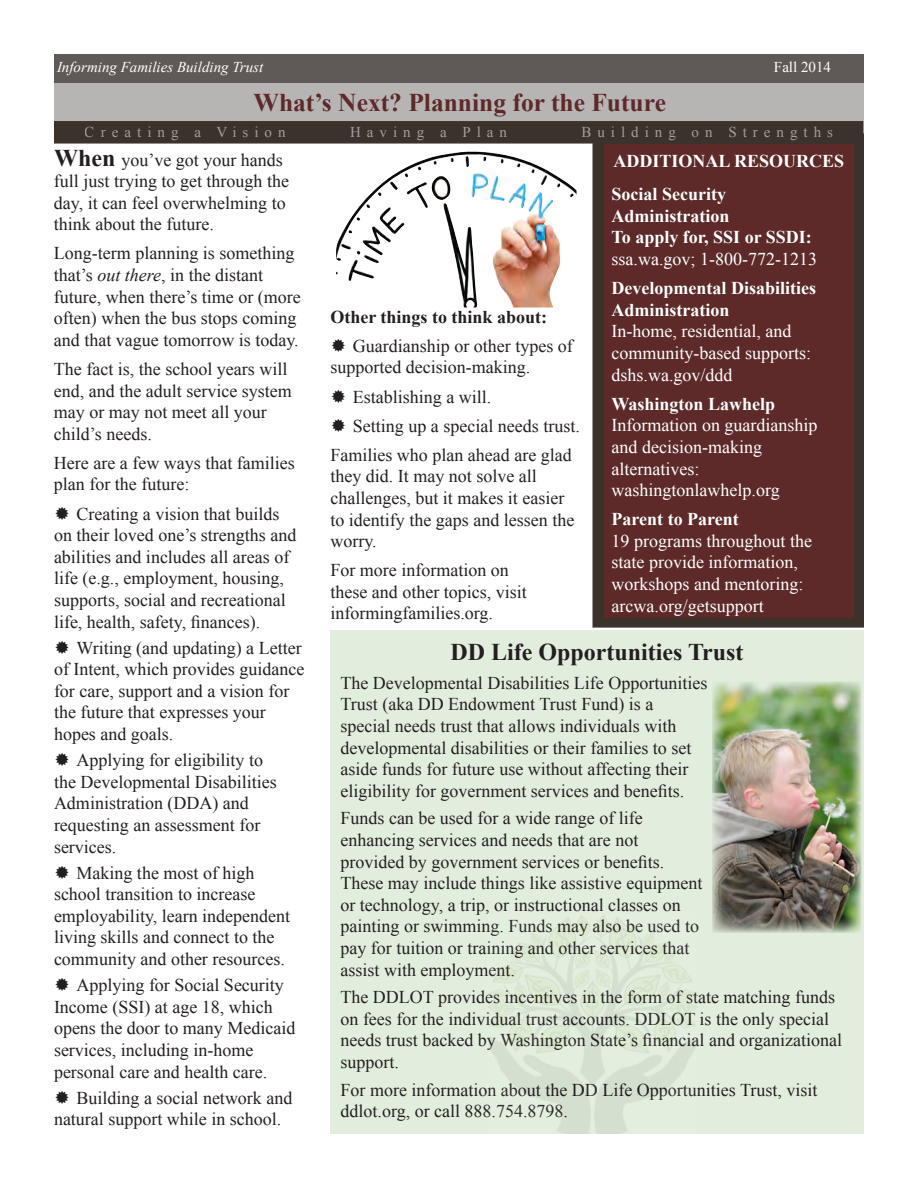
<style>
.page{position:relative;width:918px;height:1188px;background:#fff}
.page>*{position:absolute;margin:0;border:0;box-sizing:border-box;transform-origin:0 0}
.t1{font:700 25.5px "Times New Roman";color:#5d2a29}
.t2{font:700 24px "Times New Roman";color:#231f20}
.t3{font:18px/21.6px "Times New Roman";color:#231f20}
.t4{font:18px/21.6px "Times New Roman";color:#fff}
.t5{font:700 18px/21.6px "Times New Roman";color:#fff}
.t6{font:700 18px "Times New Roman";color:#231f20}
.t7{font:15px "Times New Roman";letter-spacing:.4em;color:#fff}
.t8{font:italic 15px "Times New Roman";color:#fff}
.t9{font:15px "Times New Roman";color:#fff}
.s1{font-weight:700;font-size:24px}
.s2{font-style:italic}
.s3{font-weight:400}
.s4{font-weight:700}
</style>
<div class="page">
<div style="left:54px;top:121px;width:810px;height:23px;background:#3c322c;border:2px solid #3c322c"></div>
<div style="left:592px;top:134px;width:272px;height:494px;background:#3c322c;border:2px solid #3c322c"></div>
<div style="left:54px;top:54px;width:810px;height:31px;background:#5f5a57"></div>
<div style="left:54px;top:83px;width:810px;height:38px;background:#b7b5b3"></div>
<div style="left:604px;top:144px;width:250px;height:474px;background:#5d2a29"></div>
<div style="left:330px;top:630px;width:534px;height:504px;background:#e1eedd"></div>
<img style="left:336px;top:151px;width:241px;height:110px">
<img style="left:712px;top:682px;width:150px;height:250px">
<p class="t8" style="left:57px;top:56px;width:208px">Informing Families Building Trust</p>
<p class="t9" style="left:774px;top:57px;width:59px">Fall 2014</p>
<p class="t1" style="left:254px;top:85px;width:414px">What’s Next? Planning for the Future</p>
<p class="t7" style="left:85px;top:122px;width:202px">Creating a Vision</p>
<p class="t7" style="left:350px;top:122px;width:158px">Having a Plan</p>
<p class="t7" style="left:581px;top:122px;width:253px">Building on Strengths</p>
<p class="t3" style="left:54px;top:148px;width:237px"><span class="s1">When</span> you’ve got your hands full just trying to get through the day, it can feel overwhelming to think about the future.</p>
<p class="t3" style="left:54px;top:242px;width:248px">Long-term planning is something that’s <span class="s2">out there</span>, in the distant future, when there’s time or (more often) when the bus stops coming and that vague tomorrow is today.</p>
<p class="t3" style="left:54px;top:358px;width:239px">The fact is, the school years will end, and the adult service system may or may not meet all your child’s needs.</p>
<p class="t3" style="left:54px;top:452px;width:242px">Here are a few ways that families plan for the future:</p>
<p class="t3" style="left:54px;top:502px;width:244px;text-indent:22px">Creating a vision that builds on their loved one’s strengths and abilities and includes all areas of life (e.g., employment, housing, supports, social and recreational life, health, safety, finances).</p>
<p class="t3" style="left:54px;top:637px;width:252px;text-indent:22px">Writing (and updating) a Letter of Intent, which provides guidance for care, support and a vision for the future that expresses your hopes and goals.</p>
<p class="t3" style="left:54px;top:749px;width:224px;text-indent:22px">Applying for eligibility to the Developmental Disabilities<br>Administration (DDA) and requesting an assessment for services.</p>
<p class="t3" style="left:54px;top:862px;width:238px;text-indent:22px">Making the most of high school transition to increase employability, learn independent living skills and connect to the community and other resources.</p>
<p class="t3" style="left:54px;top:974px;width:243px;text-indent:22px">Applying for Social Security<br>Income (SSI) at age 18, which opens the door to many Medicaid services, including in-home personal care and health care.</p>
<p class="t3" style="left:54px;top:1087px;width:240px;text-indent:22px">Building a social network and natural support while in school.</p>
<p class="t5" style="left:614px;top:149px;width:232px">ADDITIONAL RESOURCES</p>
<p class="t5" style="left:612px;top:183px;width:207px">Social Security<br>Administration<br>To apply for, SSI or SSDI: <span class="s3">ssa.wa.gov; 1-800-772-1213</span></p>
<p class="t4" style="left:612px;top:277px;width:206px"><span class="s4">Developmental Disabilities<br>Administration<br></span>In-home, residential, and community-based supports: dshs.wa.gov/ddd</p>
<p class="t4" style="left:612px;top:393px;width:207px"><span class="s4">Washington Lawhelp<br></span>Information on guardianship and decision-making alternatives: washingtonlawhelp.org</p>
<p class="t5" style="left:612px;top:508px;width:129px">Parent to Parent</p>
<p class="t4" style="left:612px;top:530px;width:202px">19 programs throughout the state provide information, workshops and mentoring:</p>
<p class="t4" style="left:612px;top:595px;width:154px">arcwa.org/getsupport</p>
<p class="t2" style="left:450px;top:635px;width:295px">DD Life Opportunities Trust</p>
<p class="t3" style="left:340px;top:672px;width:368px">The Developmental Disabilities Life Opportunities Trust (aka DD Endowment Trust Fund) is a special needs trust that allows individuals with developmental disabilities or their families to set aside funds for future use without affecting their eligibility for government services and benefits.</p>
<p class="t3" style="left:340px;top:807px;width:363px">Funds can be used for a wide range of life enhancing services and needs that are not provided by government services or benefits.<br>These may include things like assistive equipment or technology, a trip, or instructional classes on painting or swimming. Funds may also be used to pay for tuition or training and other services that assist with employment.</p>
<p class="t3" style="left:340px;top:986px;width:503px">The DDLOT provides incentives in the form of state matching funds on fees for the individual trust accounts. DDLOT is the only special needs trust backed by Washington State’s financial and organizational support.</p>
<p class="t3" style="left:340px;top:1079px;width:478px">For more information about the DD Life Opportunities Trust, visit ddlot.org, or call 888.754.8798.</p>
<p class="t6" style="left:330px;top:304px;width:218px">Other things to think about:</p>
<p class="t3" style="left:330px;top:335px;width:244px;text-indent:22px">Guardianship or other types of supported decision-making.</p>
<p class="t3" style="left:353px;top:385px;width:140px">Establishing a will.</p>
<p class="t3" style="left:353px;top:415px;width:228px">Setting up a special needs trust.</p>
<p class="t3" style="left:330px;top:444px;width:245px">Families who plan ahead are glad they did. It may not solve all challenges, but it makes it easier to identify the gaps and lessen the worry.</p>
<p class="t3" style="left:330px;top:559px;width:198px">For more information on these and other topics, visit informingfamilies.org.</p>
</div>
